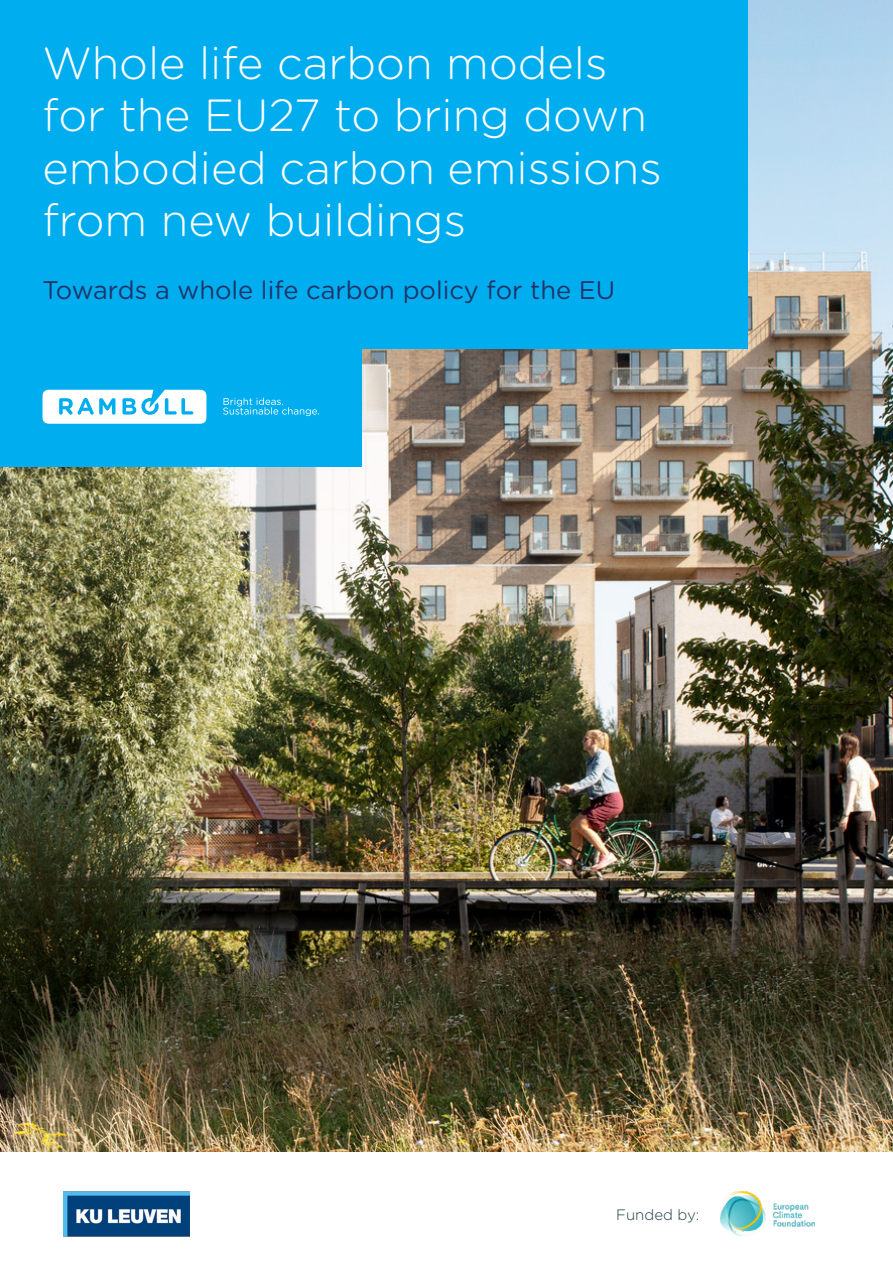
<style>
.page{position:relative;width:893px;height:1263px;background:#fff}
.page>*{position:absolute;margin:0;border:0;box-sizing:border-box;transform-origin:0 0}
.t1{font:300 45px/52.5px "Gotham Rounded";color:#fff}
.t2{font:25.5px "Gotham Rounded";color:#1f356a}
.TOC_Header{font:300 15px "Gotham Rounded";color:#203c45}
</style>
<div class="page">
<img style="left:0;top:0;width:893px;height:1152px">
<div style="left:0;top:0;width:747px;height:349px;background:#00aeef"></div>
<div style="left:0;top:347px;width:362px;height:119px;background:#00aeef"></div>
<svg style="left:43px;top:390px;width:163px;height:34px;background:#ceeffb"></svg>
<svg style="left:223px;top:398px;width:96px;height:18px"></svg>
<img style="left:64px;top:1191px;width:126px;height:45px">
<img style="left:720px;top:1191px;width:94px;height:45px">
<p class="t1" style="left:43px;top:34px;width:621px">Whole life carbon models for the EU27 to bring down embodied carbon emissions from new buildings</p>
<p class="t2" style="left:43px;top:272px;width:574px">Towards a whole life carbon policy for the EU</p>
<p class="TOC_Header" style="left:616px;top:1205px;width:85px">Funded by:</p>
</div>
